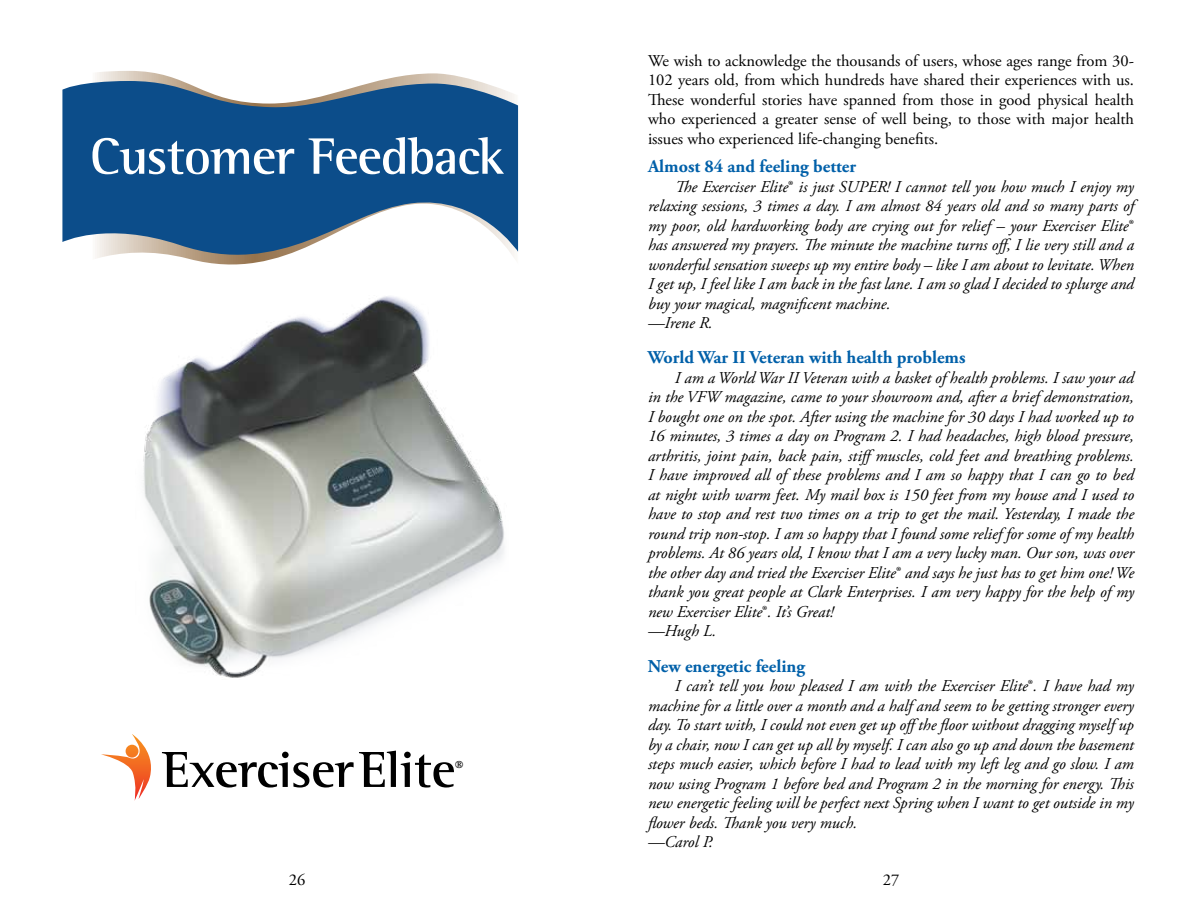
<style>
.page{position:relative;width:1188px;height:918px;background:#fff}
.page>*{position:absolute;margin:0;border:0;box-sizing:border-box;transform-origin:0 0}
.t1{font:700 52.5px "Rotis Semi Serif";letter-spacing:-.02em;color:#fff}
.t2{font:700 51.9px "Rotis Semi Serif";letter-spacing:-.01em;color:#000}
.t3{font:700 18px "Adobe Garamond Pro";color:#0060a9}
.t4{font:italic 16.5px/19.5px "Adobe Garamond Pro";color:#000}
.t5{font:16.5px/19.5px "Adobe Garamond Pro";color:#000;text-align:justify}
.t6{font:700 16.35px "Rotis Semi Serif";color:#000}
.s1{font-style:normal}
</style>
<div class="page">
<svg style="left:95px;top:71px;width:381px;height:10px"></svg>
<svg style="left:62px;top:81px;width:456px;height:184px;fill:#0c4d8a"></svg>
<img style="left:143px;top:296px;width:361px;height:382px">
<svg style="left:101px;top:734px;width:50px;height:67px"></svg>
<h1 class="t1" style="left:90px;top:125px;width:416px">Customer Feedback</h1>
<h2 class="t2" style="left:162px;top:738px;width:295px">Exerciser Elite</h2>
<p class="t6" style="left:455px;top:756px;width:10px">®</p>
<p class="t5" style="left:648px;top:52px;width:488px">We wish to acknowledge the thousands of users, whose ages range from 30- 102 years old, from which hundreds have shared their experiences with us.<br>These wonderful stories have spanned from those in good physical health who experienced a greater sense of well being, to those with major health issues who experienced life-changing benefits.</p>
<p class="t3" style="left:648px;top:156px;width:210px">Almost 84 and feeling better</p>
<p class="t4" style="left:648px;top:177px;width:488px;text-indent:27px">The Exerciser Elite<span class="s1">®</span> is just SUPER! I cannot tell you how much I enjoy my relaxing sessions, 3 times a day. I am almost 84 years old and so many parts of my poor, old hardworking body are crying out for relief – your Exerciser Elite<span class="s1">® </span>has answered my prayers. The minute the machine turns off, I lie very still and a wonderful sensation sweeps up my entire body – like I am about to levitate. When I get up, I feel like I am back in the fast lane. I am so glad I decided to splurge and buy your magical, magnificent machine.<br>—Irene R.</p>
<p class="t3" style="left:648px;top:347px;width:319px">World War II Veteran with health problems</p>
<p class="t4" style="left:648px;top:368px;width:488px;text-indent:27px">I am a World War II Veteran with a basket of health problems. I saw your ad in the VFW magazine, came to your showroom and, after a brief demonstration, I bought one on the spot. After using the machine for 30 days I had worked up to 16 minutes, 3 times a day on Program 2. I had headaches, high blood pressure, arthritis, joint pain, back pain, stiffmuscles, cold feet and breathing problems.<br>I have improved all of these problems and I am so happy that I can go to bed at night with warm feet. My mail box is 150 feet from my house and I used to have to stop and rest two times on a trip to get the mail. Yesterday, I made the round trip non-stop. I am so happy that I found some relief for some of my health problems. At 86 years old, I know that I am a very lucky man. Our son, was over the other day and tried the Exerciser Elite<span class="s1">®</span> and says he just has to get him one! We thank you great people at Clark Enterprises. I am very happy for the help of my new Exerciser Elite<span class="s1">®</span>. It’s Great!<br>—Hugh L.</p>
<p class="t3" style="left:648px;top:655px;width:159px">New energetic feeling</p>
<p class="t4" style="left:648px;top:676px;width:488px;text-indent:27px">I can’t tell you how pleased I am with the Exerciser Elite<span class="s1">®</span>. I have had my machine for a little over a month and a half and seem to be getting stronger every day. To start with, I could not even get up offthe floor without dragging myself up by a chair, now I can get up all by myself. I can also go up and down the basement steps much easier, which before I had to lead with my left leg and go slow. I am now using Program 1 before bed and Program 2 in the morning for energy. This new energetic feeling will be perfect next Spring when I want to get outside in my flower beds. Thank you very much.<br>—Carol P.</p>
<p class="t5" style="left:289px;top:871px;width:18px">26</p>
<p class="t5" style="left:883px;top:871px;width:18px">27</p>
</div>
